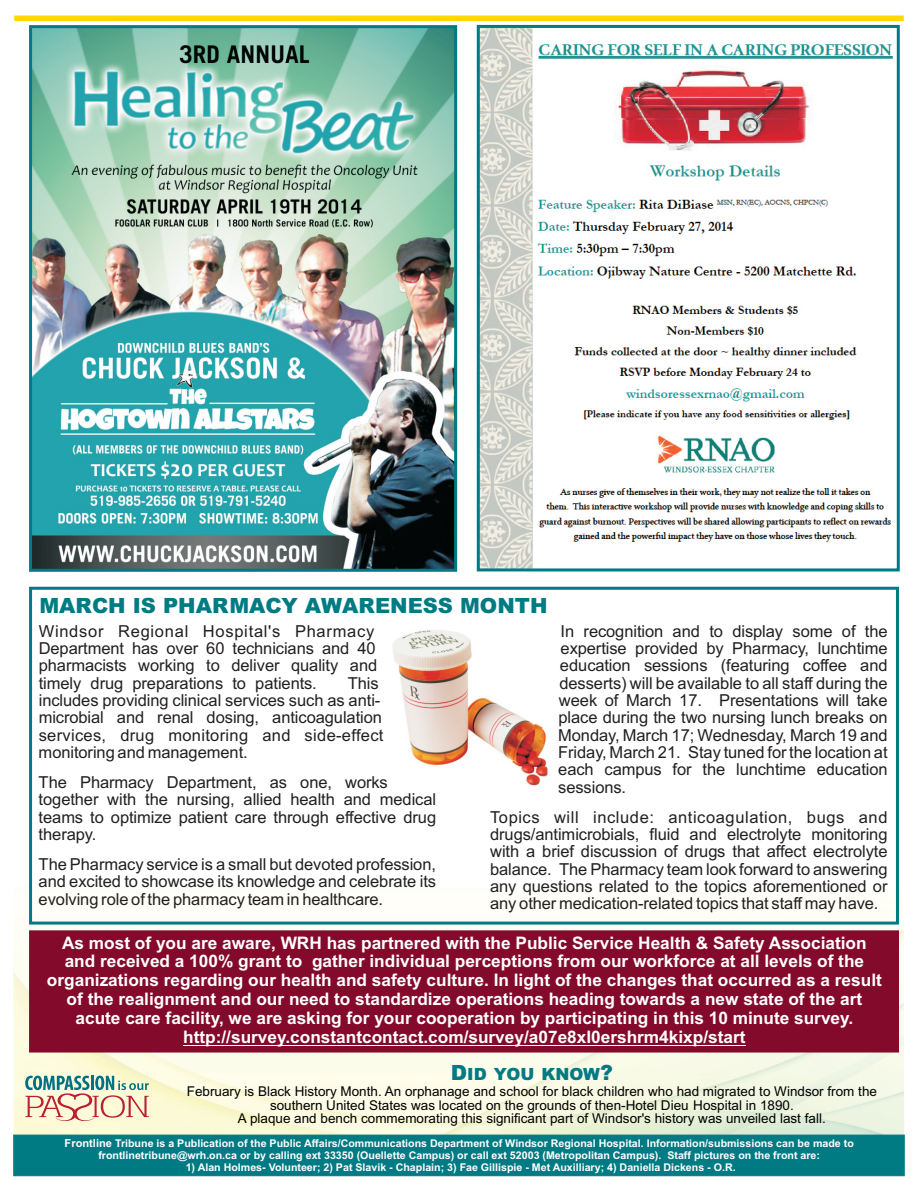
<style>
.page{position:relative;width:918px;height:1188px;background:#fff}
.page>*{position:absolute;margin:0;border:0;box-sizing:border-box;transform-origin:0 0}
.t1{font:900 21px "Arial";color:#007a83}
.t2{font:700 17.25px/18.9px "Arial";color:#fff;text-align:center}
.t3{font:900 16.8px "Arial";color:#007a83}
.t4{font:16.5px/17.4px "Arial";color:#231f20}
.t5{font:16.5px "Arial";letter-spacing:.035em;color:#231f20}
.t6{font:16.5px "Arial";letter-spacing:.02em;color:#231f20}
.t7{font:16.5px "Arial";letter-spacing:.045em;color:#231f20}
.t8{font:13.5px/13px "Arial";color:#000;text-align:center}
.t9{font:700 10.65px/12px "Arial";color:#fff;text-align:center}
.s1{font-size:21px}
.s2{font-size:11.1px}
</style>
<div class="page">
<img style="left:14px;top:926px;width:890px;height:209px">
<div style="left:13px;top:1135px;width:892px;height:41px;background:#007a83"></div>
<svg style="left:13px;top:15px;width:892px;height:7px;background:#ffdf36"></svg>
<svg style="left:25px;top:1076px;width:124px;height:45px;background:#cfc7b4"></svg>
<img style="left:481px;top:29px;width:412px;height:538px">
<div style="left:477px;top:25px;width:423px;height:546px;border:3px solid #007a83"></div>
<img style="left:33px;top:29px;width:420px;height:539px">
<div style="left:29px;top:25px;width:428px;height:547px;border:3px solid #007a83"></div>
<div style="left:29px;top:587px;width:870px;height:338px;border:3px solid #007a83"></div>
<img style="left:393px;top:630px;width:155px;height:156px">
<div style="left:28px;top:929px;width:872px;height:125px;background:#830a2b"></div>
<hr style="left:183px;top:1045px;width:563px;height:1px;background:#fff">
<p class="t1" style="left:39px;top:598px;width:510px">MARCH IS PHARMACY AWARENESS MONTH</p>
<p class="t7" style="left:39px;top:625px;width:337px">Windsor Regional Hospital's Pharmacy</p>
<p class="t4" style="left:561px;top:624px;width:329px">In recognition and to display some of the</p>
<p class="t4" style="left:39px;top:641px;width:338px">Department has over 60 technicians and 40</p>
<p class="t4" style="left:561px;top:641px;width:329px">expertise provided by Pharmacy, lunchtime</p>
<p class="t4" style="left:39px;top:658px;width:340px">pharmacists working to deliver quality and</p>
<p class="t4" style="left:560px;top:658px;width:329px">education sessions (featuring coffee and</p>
<p class="t4" style="left:39px;top:676px;width:280px">timely drug preparations to patients.</p>
<p class="t4" style="left:348px;top:676px;width:32px">This</p>
<p class="t4" style="left:559px;top:676px;width:330px">desserts) will be available to all staff during the</p>
<p class="t4" style="left:39px;top:693px;width:343px">includes providing clinical services such as anti-</p>
<p class="t4" style="left:559px;top:693px;width:330px">week of March 17. Presentations will take</p>
<p class="t4" style="left:39px;top:710px;width:345px">microbial and renal dosing, anticoagulation</p>
<p class="t4" style="left:558px;top:710px;width:331px">place during the two nursing lunch breaks on</p>
<p class="t6" style="left:39px;top:729px;width:346px">services, drug monitoring and side-effect</p>
<p class="t4" style="left:558px;top:728px;width:331px">Monday, March 17; Wednesday, March 19 and</p>
<p class="t4" style="left:39px;top:745px;width:211px">monitoring and management.</p>
<p class="t4" style="left:558px;top:745px;width:331px">Friday, March 21. Stay tuned for the location at each campus for the lunchtime education</p>
<p class="t4" style="left:39px;top:775px;width:351px">The Pharmacy Department, as one, works</p>
<p class="t4" style="left:558px;top:780px;width:70px">sessions.</p>
<p class="t4" style="left:39px;top:792px;width:399px">together with the nursing, allied health and medical teams to optimize patient care through effective drug</p>
<p class="t5" style="left:490px;top:811px;width:399px">Topics will include: anticoagulation, bugs and</p>
<p class="t4" style="left:39px;top:827px;width:59px">therapy.</p>
<p class="t4" style="left:490px;top:827px;width:399px">drugs/antimicrobials, fluid and electrolyte monitoring with a brief discussion of drugs that affect electrolyte</p>
<p class="t4" style="left:39px;top:857px;width:399px">The Pharmacy service is a small but devoted profession,</p>
<p class="t4" style="left:490px;top:862px;width:399px">balance. The Pharmacy team look forward to answering</p>
<p class="t4" style="left:39px;top:874px;width:399px">and excited to showcase its knowledge and celebrate its</p>
<p class="t4" style="left:490px;top:879px;width:399px">any questions related to the topics aforementioned or</p>
<p class="t4" style="left:39px;top:892px;width:346px">evolving role of the pharmacy team in healthcare.</p>
<p class="t4" style="left:490px;top:896px;width:390px">any other medication-related topics that staff may have.</p>
<p class="t2" style="left:47px;top:935px;width:836px">As most of you are aware, WRH has partnered with the Public Service Health &amp; Safety Association and received a 100% grant to gather individual perceptions from our workforce at all levels of the organizations regarding our health and safety culture. In light of the changes that occurred as a result of the realignment and our need to standardize operations heading towards a new state of the art acute care facility, we are asking for your cooperation by participating in this 10 minute survey. http://survey.constantcontact.com/survey/a07e8xl0ershrm4kixp/start</p>
<p class="t3" style="left:451px;top:1068px;width:164px"><span class="s1">D</span>ID YOU KNOW<span class="s1">?</span></p>
<p class="t8" style="left:187px;top:1086px;width:692px">February is Black History Month. An orphanage and school for black children who had migrated to Windsor from the southern United States was located on the grounds of then-Hotel Dieu Hospital in 1890.<br>A plaque and bench commemorating this significant part of Windsor's history was unveiled last fall.</p>
<p class="t9" style="left:65px;top:1139px;width:791px"><span class="s2">Frontline</span> Tribune is a Publication of the Public Affairs/Communications Department of Windsor Regional Hospital. Information/submissions can be made to frontlinetribune@wrh.on.ca or by calling ext 33350 (Ouellette Campus) or call ext 52003 (Metropolitan Campus). Staff pictures on the front are:</p>
<p class="t9" style="left:186px;top:1163px;width:551px">1) Alan Holmes- Volunteer; 2) Pat Slavik - Chaplain; 3) Fae Gillispie - Met Auxilliary; 4) Daniella Dickens - O.R.</p>
</div>
